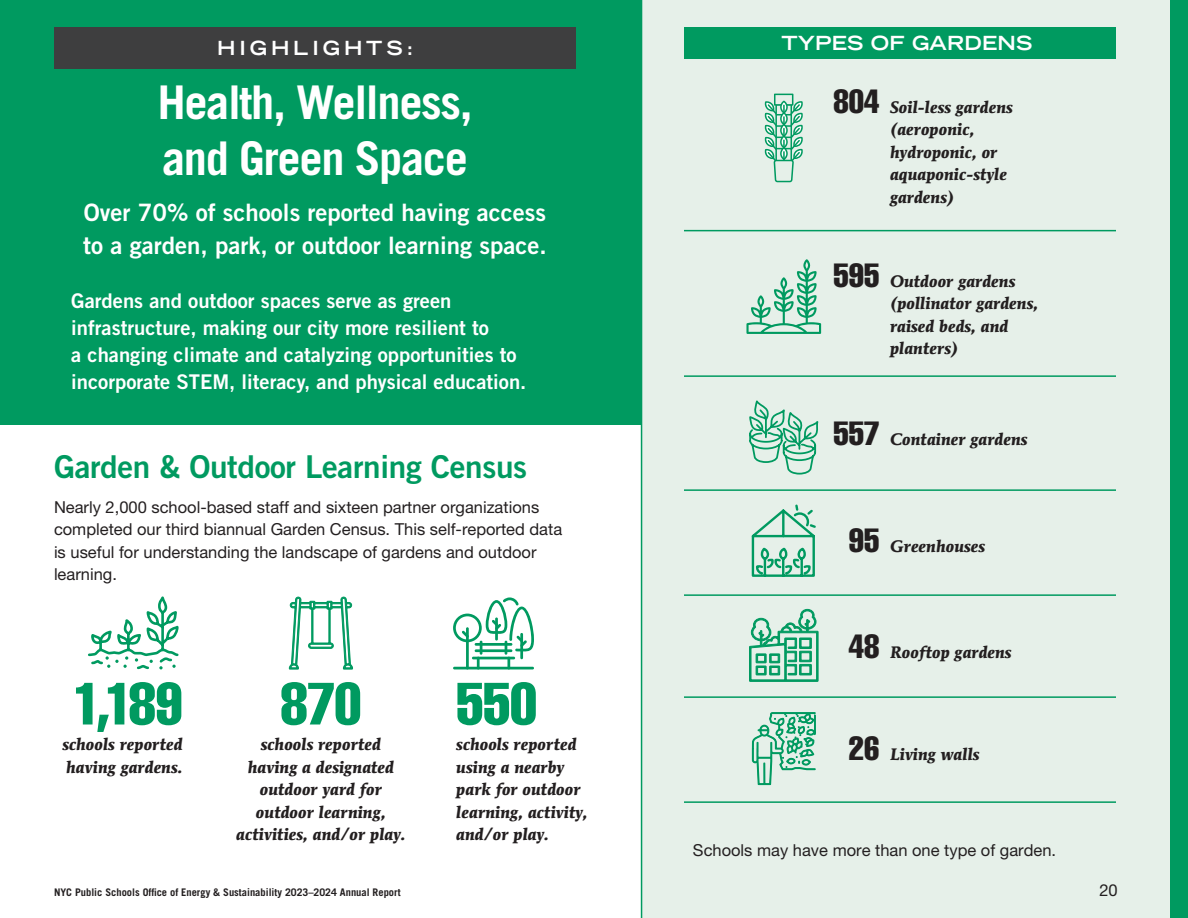
<style>
.page{position:relative;width:1188px;height:918px;background:#fff}
.page>*{position:absolute;margin:0;border:0;box-sizing:border-box;transform-origin:0 0}
.t1{font:58.5px "Helvetica LT Std Comp";letter-spacing:-.005em;color:#009a60}
.t2{font:700 46.5px/55.8px "Trade Gothic LT Std";letter-spacing:-.03em;color:#fff}
.t3{font:31.5px "Trade Gothic LT Std Bd 2";letter-spacing:-.01em;color:#009a60}
.t4{font:24px/33px "Trade Gothic LT Std Bd 2";color:#fff}
.t5{font:20.25px/27px "Trade Gothic LT Std Bd 2";color:#fff}
.t6{font:700 expanded 19.5px "Trade Gothic LT Std";letter-spacing:.01em;color:#fff}
.t7{font:700 expanded 19.5px "Trade Gothic LT Std";letter-spacing:.2em;color:#fff}
.t8{font:italic 700 16.5px/22.5px "Mendoza Roman Std";color:#231f20}
.t9{font:16.5px/22.5px "Helvetica Neue LT Pro";color:#231f20}
.t10{font:700 10.5px "Trade Gothic LT Std";color:#231f20}
.s1{font-family:"Helvetica LT Std Comp";font-weight:400;font-style:normal;font-size:33px}
</style>
<div class="page">
<div style="left:643px;top:0;width:545px;height:918px;background:#e6f0e9"></div>
<div style="left:0;top:0;width:641px;height:424px;background:#009a60"></div>
<div style="left:54px;top:27px;width:522px;height:41px;background:#3e3e3f"></div>
<hr style="left:641px;top:0;width:1px;height:918px;background:#009a60">
<div style="left:1171px;top:0;width:17px;height:918px;background:#009a60"></div>
<svg style="left:88px;top:596px;width:91px;height:74px"></svg>
<svg style="left:289px;top:596px;width:64px;height:74px"></svg>
<svg style="left:453px;top:597px;width:81px;height:72px"></svg>
<hr style="left:475px;top:649px;width:37px;height:3px;background:#009a60">
<div style="left:684px;top:27px;width:432px;height:31px;background:#009a60"></div>
<svg style="left:764px;top:94px;width:39px;height:88px"></svg>
<svg style="left:746px;top:259px;width:75px;height:75px"></svg>
<svg style="left:749px;top:400px;width:70px;height:75px"></svg>
<svg style="left:751px;top:504px;width:65px;height:73px"></svg>
<svg style="left:749px;top:609px;width:70px;height:73px"></svg>
<div style="left:756px;top:666px;width:11px;height:9px;border:1px solid #009a60"></div>
<div style="left:757px;top:667px;width:8px;height:7px;border:1px solid #009a60"></div>
<svg style="left:752px;top:712px;width:64px;height:74px"></svg>
<hr style="left:684px;top:230px;width:432px;height:1px;background:#009a60">
<hr style="left:684px;top:375px;width:432px;height:2px;background:#009a60">
<hr style="left:684px;top:489px;width:432px;height:2px;background:#009a60">
<hr style="left:684px;top:594px;width:432px;height:2px;background:#009a60">
<hr style="left:684px;top:696px;width:432px;height:2px;background:#009a60">
<hr style="left:684px;top:801px;width:432px;height:2px;background:#009a60">
<p class="t7" style="left:217px;top:35px;width:198px">HIGHLIGHTS:</p>
<h2 class="t2" style="left:157px;top:74px;width:317px">Health, Wellness, and Green Space</h2>
<p class="t4" style="left:83px;top:196px;width:465px">Over 70% of schools reported having access to a garden, park, or outdoor learning space.</p>
<p class="t5" style="left:71px;top:287px;width:457px">Gardens and outdoor spaces serve as green infrastructure, making our city more resilient to<br>a changing climate and catalyzing opportunities to incorporate STEM, literacy, and physical education.</p>
<h3 class="t3" style="left:54px;top:448px;width:475px">Garden &amp; Outdoor Learning Census</h3>
<p class="t9" style="left:54px;top:496px;width:510px">Nearly 2,000 school-based staff and sixteen partner organizations completed our third biannual Garden Census. This self-reported data is useful for understanding the landscape of gardens and outdoor learning.</p>
<p class="t1" style="left:73px;top:667px;width:111px">1,189</p>
<p class="t8" style="left:62px;top:733px;width:122px">schools reported having gardens.</p>
<p class="t1" style="left:280px;top:667px;width:83px">870</p>
<p class="t8" style="left:236px;top:733px;width:171px;text-align:center">schools reported having a designated outdoor yard for outdoor learning, activities, and/or play.</p>
<p class="t1" style="left:456px;top:667px;width:82px">550</p>
<p class="t8" style="left:456px;top:733px;width:133px">schools reported using a nearby park for outdoor learning, activity, and/or play.</p>
<h4 class="t6" style="left:781px;top:30px;width:252px">TYPES OF GARDENS</h4>
<p class="t8" style="left:890px;top:95px;width:124px;text-indent:-56px"><span class="s1">804</span> Soil-less gardens (aeroponic, hydroponic, or aquaponic-style gardens)</p>
<p class="t8" style="left:890px;top:270px;width:150px;text-indent:-56px"><span class="s1">595</span> Outdoor gardens (pollinator gardens, raised beds, and planters)</p>
<p class="t8" style="left:834px;top:428px;width:196px"><span class="s1">557</span> Container gardens</p>
<p class="t8" style="left:849px;top:535px;width:138px"><span class="s1">95</span> Greenhouses</p>
<p class="t8" style="left:849px;top:641px;width:164px"><span class="s1">48</span> Rooftop gardens</p>
<p class="t8" style="left:849px;top:743px;width:132px"><span class="s1">26</span> Living walls</p>
<p class="t9" style="left:693px;top:838px;width:365px">Schools may have more than one type of garden.</p>
<p class="t10" style="left:54px;top:886px;width:348px">NYC Public Schools Office of Energy &amp; Sustainability 2023–2024 Annual Report</p>
<p class="t9" style="left:1099px;top:879px;width:20px">20</p>
</div>
